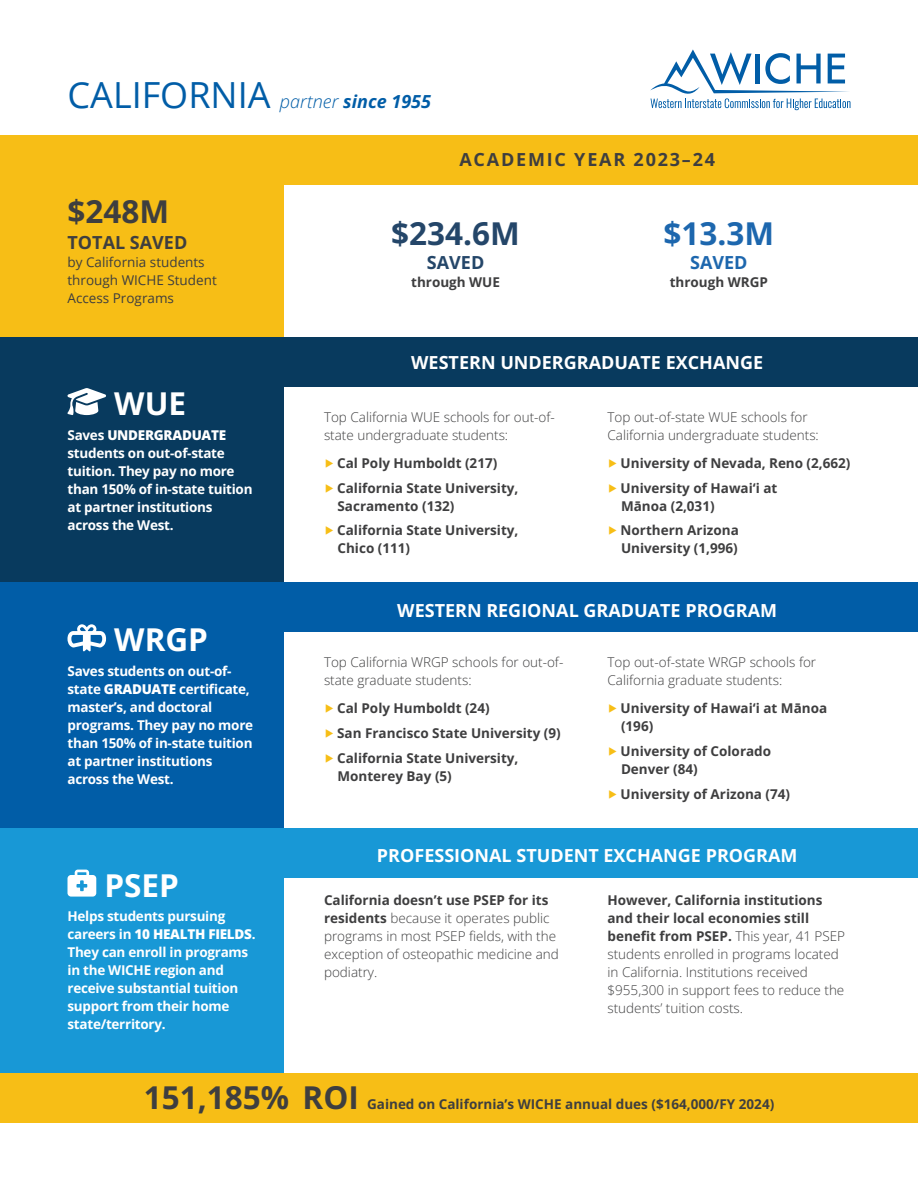
<style>
.page{position:relative;width:918px;height:1188px;background:#fff}
.page>*{position:absolute;margin:0;border:0;box-sizing:border-box;transform-origin:0 0}
.Heading{font:36px "Open Sans";color:#015da7}
.Body_Text{font:700 31.5px "Open Sans";color:#3e3e3f}
.Body_Text-2{font:700 31.5px "Open Sans";color:#fff}
.Body_Text-3{font:700 31.5px "Open Sans";color:#244669}
.Body_Text-4{font:700 31.5px "Open Sans";color:#1d67ae}
.Subheading{font:700 18px "Open Sans";color:#fff}
.Subheading-2{font:700 18px "Open Sans";letter-spacing:.1em;color:#3e3e3f}
.Subheading-3{font:700 18px "Open Sans";color:#3e3e3f}
.Subheading-4{font:700 18px "Open Sans";color:#244669}
.Subheading-5{font:700 18px "Open Sans";color:#1d67ae}
.Body_Text-5{font:300 13.5px/18px "Open Sans";color:#3e3e3f}
.Body_Text-6{font:700 13.5px/18px "Open Sans";color:#3e3e3f}
.Body_Text-7{font:700 13.5px/18px "Open Sans";letter-spacing:-.02em;color:#fff}
.Body_Text-8{font:13.5px/18px "Open Sans";color:#3e3e3f}
.s1{font-weight:300;font-style:italic;font-size:18px}
.s2{font-weight:700;font-style:italic;font-size:18px}
.s3{font-weight:800}
.s4{color:#f7be16}
.s5{font-weight:700}
</style>
<div class="page">
<div style="left:0;top:135px;width:284px;height:203px;background:#f7be16"></div>
<div style="left:0;top:337px;width:284px;height:246px;background:#083a5e"></div>
<div style="left:0;top:583px;width:284px;height:245px;background:#015da7"></div>
<div style="left:0;top:828px;width:284px;height:245px;background:#1898d6"></div>
<div style="left:0;top:1073px;width:918px;height:50px;background:#f7be16"></div>
<svg style="left:650px;top:49px;width:201px;height:61px"></svg>
<svg style="left:67px;top:388px;width:39px;height:27px"></svg>
<svg style="left:67px;top:624px;width:39px;height:27px"></svg>
<svg style="left:68px;top:870px;width:28px;height:27px"></svg>
<div style="left:284px;top:338px;width:607px;height:49px;background:#083a5e"></div>
<div style="left:284px;top:135px;width:607px;height:49px;background:#f7be16"></div>
<div style="left:284px;top:583px;width:607px;height:49px;background:#015da7"></div>
<div style="left:284px;top:828px;width:607px;height:49px;background:#1898d6"></div>
<div style="left:891px;top:338px;width:27px;height:49px;background:#083a5e"></div>
<div style="left:891px;top:135px;width:27px;height:49px;background:#f7be16"></div>
<div style="left:891px;top:583px;width:27px;height:49px;background:#015da7"></div>
<div style="left:891px;top:828px;width:27px;height:49px;background:#1898d6"></div>
<h1 class="Heading" style="left:68px;top:70px;width:365px">CALIFORNIA <span class="s1">partner</span> <span class="s2">since 1955</span></h1>
<h2 class="Subheading-2" style="left:459px;top:147px;width:257px">ACADEMIC YEAR 2023–24</h2>
<p class="Body_Text" style="left:68px;top:190px;width:103px">$248M</p>
<h2 class="Subheading-3" style="left:68px;top:230px;width:121px">TOTAL SAVED</h2>
<p class="Body_Text-8" style="left:68px;top:252px;width:151px">by California students through WICHE Student<br>Access Programs</p>
<p class="Body_Text-2" style="left:114px;top:382px;width:73px">WUE</p>
<p class="Body_Text-7" style="left:68px;top:426px;width:187px">Saves <span class="s3">UNDERGRADUATE </span>students on out-of-state tuition. They pay no more than 150% of in-state tuition at partner institutions across the West.</p>
<p class="Body_Text-2" style="left:114px;top:618px;width:95px">WRGP</p>
<p class="Body_Text-7" style="left:68px;top:662px;width:187px">Saves students on out-of&shy;state <span class="s3">GRADUATE</span> certificate, master’s, and doctoral programs. They pay no more than 150% of in-state tuition at partner institutions across the West.</p>
<p class="Body_Text-2" style="left:104px;top:864px;width:76px">PSEP</p>
<p class="Body_Text-7" style="left:68px;top:907px;width:190px">Helps students pursuing careers in <span class="s3">10 HEALTH FIELDS</span>.<br>They can enroll in programs in the WICHE region and receive substantial tuition support from their home state/territory.</p>
<p class="Body_Text-3" style="left:391px;top:212px;width:130px">$234.6M</p>
<p class="Body_Text-4" style="left:664px;top:212px;width:112px">$13.3M</p>
<h2 class="Subheading-4" style="left:427px;top:250px;width:59px">SAVED</h2>
<p class="Body_Text-6" style="left:411px;top:273px;width:90px">through WUE</p>
<h2 class="Subheading-5" style="left:690px;top:250px;width:59px">SAVED</h2>
<p class="Body_Text-6" style="left:670px;top:273px;width:100px">through WRGP</p>
<h2 class="Subheading" style="left:411px;top:350px;width:353px">WESTERN UNDERGRADUATE EXCHANGE</h2>
<p class="Body_Text-5" style="left:324px;top:407px;width:232px">Top California WUE schools for out-of&shy;state undergraduate students:</p>
<p class="Body_Text-6" style="left:324px;top:454px;width:175px"><span class="s4">▶</span> Cal Poly Humboldt (217)</p>
<p class="Body_Text-6" style="left:338px;top:478px;width:182px;text-indent:-14px"><span class="s4">▶</span> California State University,<br>Sacramento (132)</p>
<p class="Body_Text-6" style="left:338px;top:521px;width:182px;text-indent:-14px"><span class="s4">▶</span> California State University,<br>Chico (111)</p>
<p class="Body_Text-5" style="left:608px;top:407px;width:213px">Top out-of-state WUE schools for<br>California undergraduate students:</p>
<p class="Body_Text-6" style="left:608px;top:454px;width:245px"><span class="s4">▶</span> University of Nevada, Reno (2,662)</p>
<p class="Body_Text-6" style="left:621px;top:478px;width:158px;text-indent:-14px"><span class="s4">▶</span> University of Hawai‘i at<br>Mānoa (2,031)</p>
<p class="Body_Text-6" style="left:608px;top:521px;width:133px;text-align:right"><span class="s4">▶</span> Northern Arizona<br>University (1,996)</p>
<h2 class="Subheading" style="left:397px;top:598px;width:381px">WESTERN REGIONAL GRADUATE PROGRAM</h2>
<p class="Body_Text-5" style="left:324px;top:653px;width:241px">Top California WRGP schools for out-of&shy;state graduate students:</p>
<p class="Body_Text-6" style="left:324px;top:699px;width:167px"><span class="s4">▶</span> Cal Poly Humboldt (24)</p>
<p class="Body_Text-6" style="left:324px;top:724px;width:238px"><span class="s4">▶</span> San Francisco State University (9)</p>
<p class="Body_Text-6" style="left:338px;top:748px;width:182px;text-indent:-14px"><span class="s4">▶</span> California State University,<br>Monterey Bay (5)</p>
<p class="Body_Text-5" style="left:608px;top:653px;width:210px">Top out-of-state WRGP schools for<br>California graduate students:</p>
<p class="Body_Text-6" style="left:621px;top:699px;width:208px;text-indent:-14px"><span class="s4">▶</span> University of Hawai‘i at Mānoa (196)</p>
<p class="Body_Text-6" style="left:621px;top:742px;width:152px;text-indent:-14px"><span class="s4">▶</span> University of Colorado<br>Denver (84)</p>
<p class="Body_Text-6" style="left:608px;top:784px;width:184px"><span class="s4">▶</span> University of Arizona (74)</p>
<h2 class="Subheading" style="left:377px;top:843px;width:422px">PROFESSIONAL STUDENT EXCHANGE PROGRAM</h2>
<p class="Body_Text-5" style="left:324px;top:891px;width:236px"><span class="s5">California doesn’t use PSEP for its residents</span> because it operates public programs in most PSEP fields, with the exception of osteopathic medicine and podiatry.</p>
<p class="Body_Text-5" style="left:608px;top:891px;width:239px"><span class="s5">However, California institutions and their local economies still benefit from PSEP.</span> This year, 41 PSEP students enrolled in programs located in California. Institutions received $955,300 in support fees to reduce the students’ tuition costs.</p>
<p class="Body_Text" style="left:144px;top:1076px;width:217px">151,185% ROI</p>
<p class="Body_Text-6" style="left:367px;top:1095px;width:409px">Gained on California’s WICHE annual dues ($164,000/FY 2024)</p>
</div>
